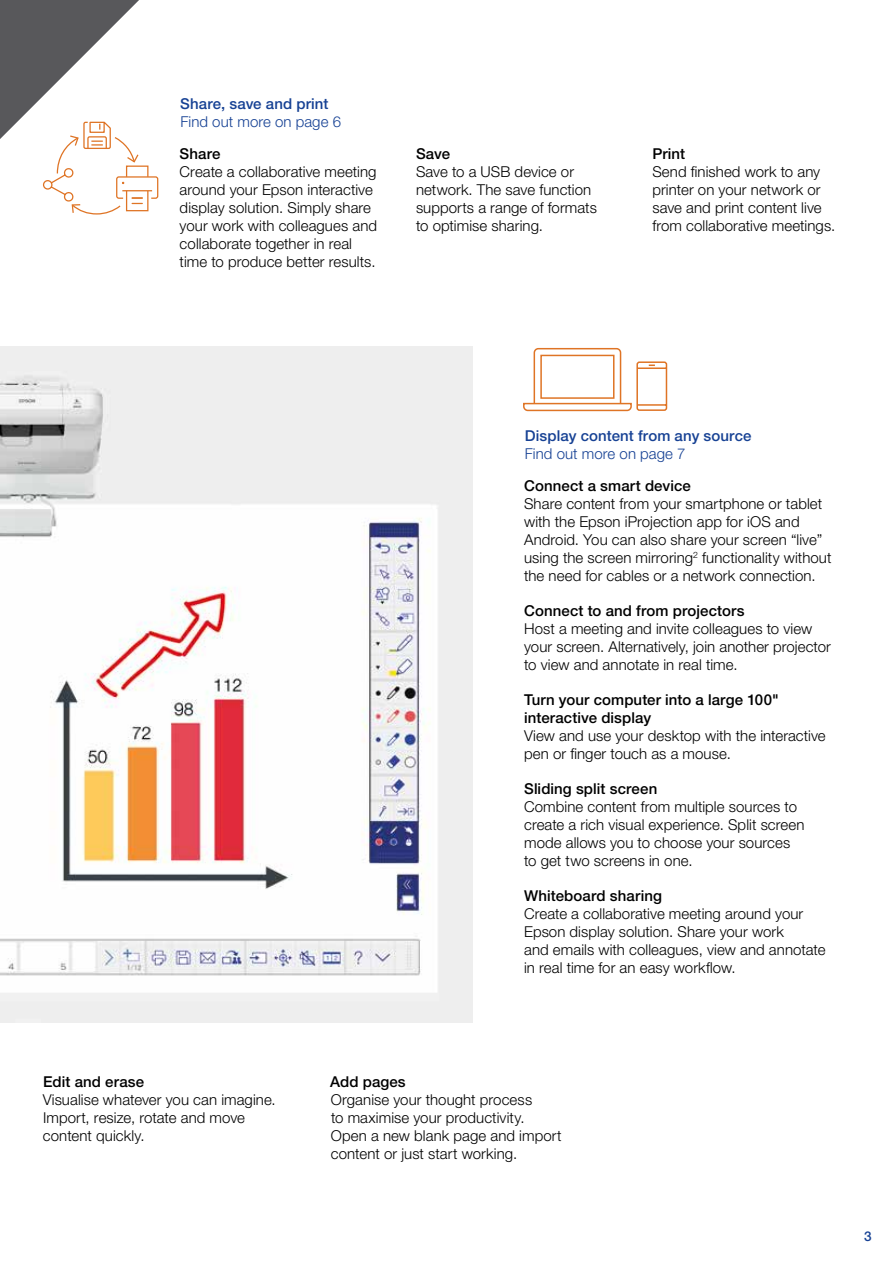
<style>
.page{position:relative;width:893px;height:1263px;background:#fff}
.page>*{position:absolute;margin:0;border:0;box-sizing:border-box;transform-origin:0 0}
.t1{font:300 15px/18px "Helvetica Neue LT Pro";letter-spacing:.005em;color:#000}
.t2{font:500 15px/18px "Helvetica Neue LT Pro";letter-spacing:.005em;color:#000}
.t3{font:500 15px "Helvetica Neue LT Pro";letter-spacing:.005em;color:#164194}
.t4{font:300 15px "Helvetica Neue LT Pro";letter-spacing:.005em;color:#164194}
.t5{font:500 13.5px "Helvetica Neue LT Pro";color:#164194}
</style>
<div class="page">
<svg style="left:0;top:0;width:159px;height:199px"></svg>
<img style="left:0;top:347px;width:472px;height:675px">
<hr style="left:122px;top:190px;width:30px;height:1px;background:#df7425">
<div style="left:116px;top:176px;width:42px;height:23px;border:1px solid #df7425;border-radius:2px"></div>
<svg style="left:42px;top:121px;width:107px;height:94px"></svg>
<svg style="left:523px;top:347px;width:145px;height:65px"></svg>
<p class="t3" style="left:180px;top:94px;width:150px">Share, save and print</p>
<p class="t4" style="left:180px;top:112px;width:162px">Find out more on page 6</p>
<p class="t2" style="left:180px;top:144px;width:42px">Share</p>
<p class="t1" style="left:180px;top:162px;width:199px">Create a collaborative meeting around your Epson interactive display solution. Simply share your work with colleagues and collaborate together in real time to produce better results.</p>
<p class="t2" style="left:416px;top:144px;width:36px">Save</p>
<p class="t1" style="left:416px;top:162px;width:182px">Save to a USB device or network. The save function supports a range of formats to optimise sharing.</p>
<p class="t2" style="left:652px;top:144px;width:34px">Print</p>
<p class="t1" style="left:652px;top:162px;width:184px">Send finished work to any printer on your network or save and print content live from collaborative meetings.</p>
<p class="t2" style="left:43px;top:1073px;width:103px">Edit and erase</p>
<p class="t1" style="left:43px;top:1090px;width:235px">Visualise whatever you can imagine.<br>Import, resize, rotate and move content quickly.</p>
<p class="t3" style="left:525px;top:427px;width:228px">Display content from any source</p>
<p class="t4" style="left:525px;top:444px;width:162px">Find out more on page 7</p>
<p class="t2" style="left:524px;top:477px;width:168px">Connect a smart device</p>
<p class="t1" style="left:524px;top:495px;width:309px">Share content from your smartphone or tablet with the Epson iProjection app for iOS and Android. You can also share your screen “live” using the screen mirroring<sup>2</sup> functionality without the need for cables or a network connection.</p>
<p class="t2" style="left:524px;top:602px;width:222px">Connect to and from projectors</p>
<p class="t1" style="left:524px;top:620px;width:308px">Host a meeting and invite colleagues to view your screen. Alternatively, join another projector to view and annotate in real time.</p>
<p class="t2" style="left:524px;top:691px;width:256px">Turn your computer into a large 100" interactive display</p>
<p class="t1" style="left:524px;top:727px;width:303px">View and use your desktop with the interactive pen or finger touch as a mouse.</p>
<p class="t2" style="left:524px;top:780px;width:135px">Sliding split screen</p>
<p class="t1" style="left:524px;top:798px;width:282px">Combine content from multiple sources to create a rich visual experience. Split screen mode allows you to choose your sources to get two screens in one.</p>
<p class="t2" style="left:524px;top:887px;width:139px">Whiteboard sharing</p>
<p class="t1" style="left:524px;top:905px;width:303px">Create a collaborative meeting around your Epson display solution. Share your work<br>and emails with colleagues, view and annotate in real time for an easy workflow.</p>
<p class="t2" style="left:330px;top:1073px;width:77px">Add pages</p>
<p class="t1" style="left:331px;top:1090px;width:232px">Organise your thought process<br>to maximise your productivity.<br>Open a new blank page and import content or just start working.</p>
<p class="t5" style="left:864px;top:1228px;width:9px">3</p>
</div>
